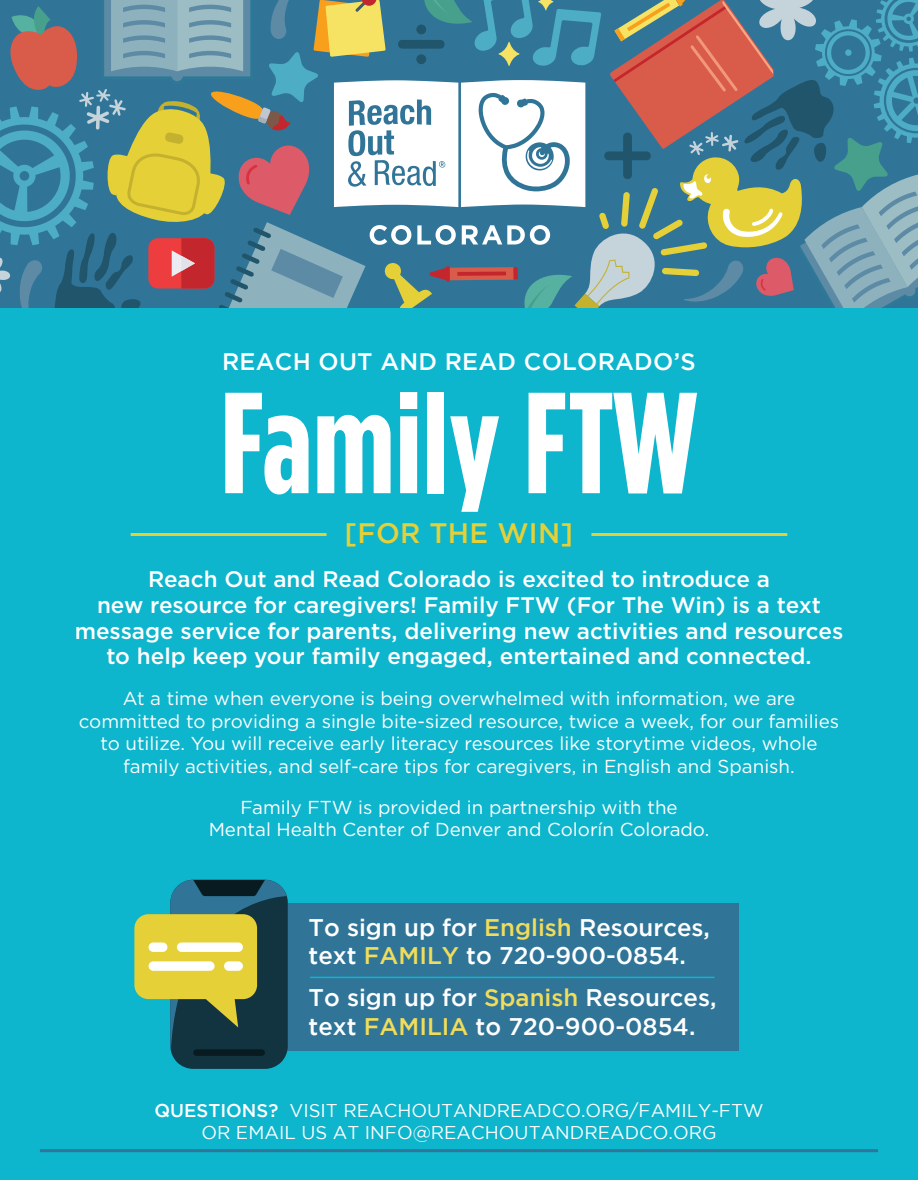
<style>
.page{position:relative;width:918px;height:1180px;background:#0db5cd}
.page>*{position:absolute;margin:0;border:0;box-sizing:border-box;transform-origin:0 0}
.t1{font:700 143.4px "Gotham Condensed";color:#fff}
.t2{font:500 28.05px "Gotham";letter-spacing:.01em;color:#e5d037}
.t3{font:500 24px/28.5px "Gotham";color:#fff}
.t4{font:500 23.85px "Gotham";letter-spacing:.01em;color:#fff}
.t5{font:500 22.5px/25.7px "Gotham";color:#fff;text-align:center}
.t6{font:18.75px/22.5px "Gotham";color:#fff;text-align:center}
.t7{font:18.45px/22.6px "Gotham";color:#fff;text-align:center}
.s1{color:#f1dd5a}
.s2{font-weight:500}
</style>
<div class="page">
<svg style="left:0;top:0;width:918px;height:308px;background:#6f919a"></svg>
<div style="left:398px;top:40px;width:47px;height:9px;background:#21556b;border-radius:4px"></div>
<div style="left:416px;top:25px;width:10px;height:9px;background:#21556b;border-radius:50%"></div>
<div style="left:416px;top:54px;width:10px;height:10px;background:#21556b;border-radius:50%"></div>
<hr style="left:40px;top:1149px;width:838px;height:3px;background:#307598">
<hr style="left:131px;top:533px;width:196px;height:3px;background:#e5d037">
<hr style="left:591px;top:533px;width:196px;height:3px;background:#e5d037">
<div style="left:273px;top:904px;width:466px;height:147px;background:#307598"></div>
<svg style="left:134px;top:880px;width:154px;height:189px"></svg>
<div style="left:149px;top:942px;width:18px;height:10px;background:#fff;border-radius:5px"></div>
<div style="left:177px;top:942px;width:66px;height:10px;background:#fff;border-radius:5px"></div>
<div style="left:224px;top:961px;width:19px;height:10px;background:#fff;border-radius:5px"></div>
<div style="left:149px;top:961px;width:66px;height:10px;background:#fff;border-radius:5px"></div>
<hr style="left:310px;top:977px;width:404px;height:1px;background:#0db5cd">
<p class="t4" style="left:222px;top:348px;width:475px">REACH OUT AND READ COLORADO’S</p>
<h1 class="t1" style="left:220px;top:362px;width:479px">Family FTW</h1>
<h2 class="t2" style="left:344px;top:517px;width:230px">[FOR THE WIN]</h2>
<p class="t5" style="left:75px;top:566px;width:770px">Reach Out and Read Colorado is excited to introduce a<br>new resource for caregivers! Family FTW (For The Win) is a text message service for parents, delivering new activities and resources to help keep your family engaged, entertained and connected.</p>
<p class="t6" style="left:79px;top:687px;width:762px">At a time when everyone is being overwhelmed with information, we are committed to providing a single bite-sized resource, twice a week, for our families to utilize. You will receive early literacy resources like storytime videos, whole family activities, and self-care tips for caregivers, in English and Spanish.</p>
<p class="t6" style="left:209px;top:795px;width:502px">Family FTW is provided in partnership with the<br>Mental Health Center of Denver and Colorín Colorado.</p>
<p class="t3" style="left:309px;top:912px;width:403px">To sign up for <span class="s1">English</span> Resources, text <span class="s1">FAMILY</span> to 720-900-0854.</p>
<p class="t3" style="left:309px;top:983px;width:410px">To sign up for <span class="s1">Spanish</span> Resources, text <span class="s1">FAMILIA</span> to 720-900-0854.</p>
<p class="t7" style="left:154px;top:1098px;width:611px"><span class="s2">QUESTIONS?</span> VISIT REACHOUTANDREADCO.ORG/FAMILY-FTW<br>OR EMAIL US AT INFO@REACHOUTANDREADCO.ORG</p>
</div>
